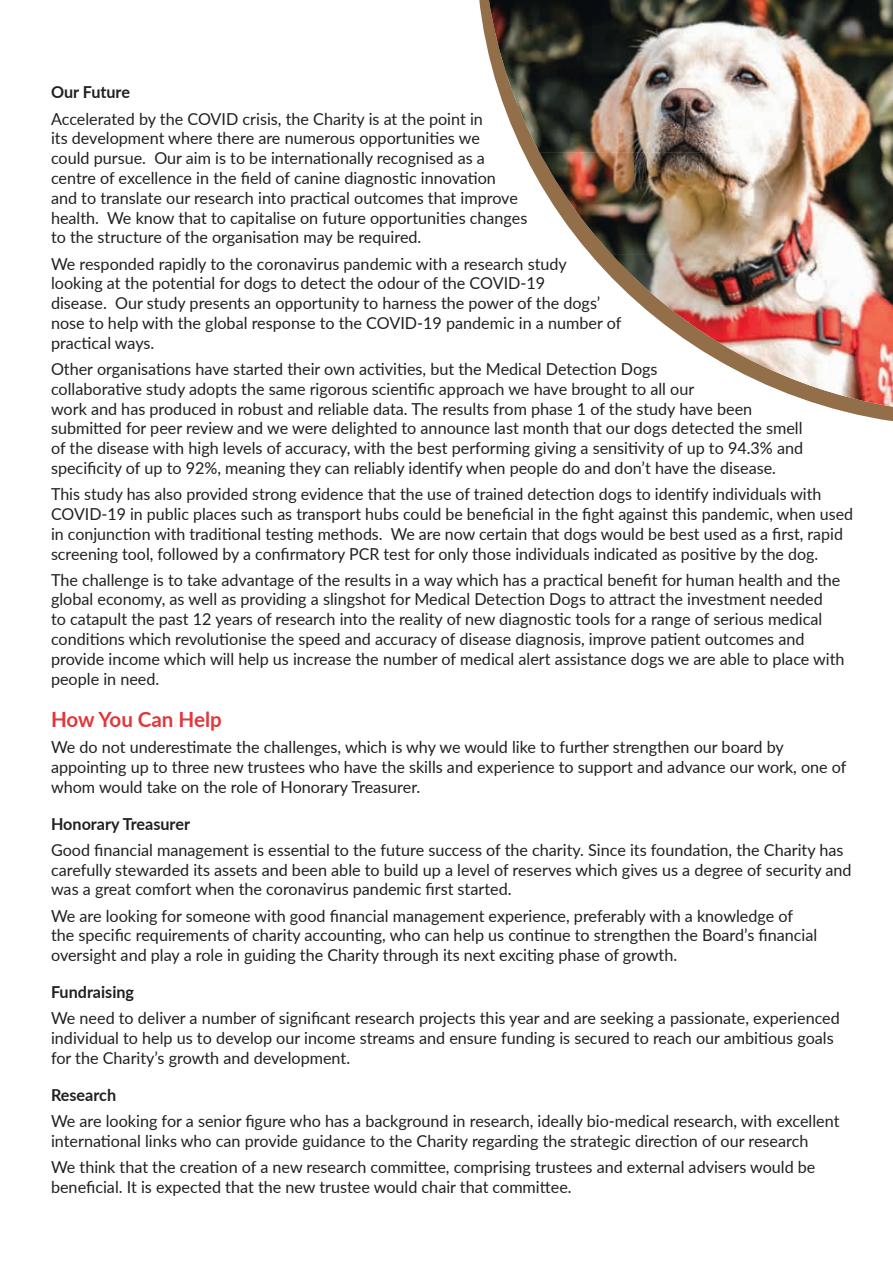
<style>
.page{position:relative;width:893px;height:1263px;background:#fff}
.page>*{position:absolute;margin:0;border:0;box-sizing:border-box;transform-origin:0 0}
.t1{font:700 21px "Lato";color:#e1373d}
.t2{font:16.5px/19.8px "Lato";color:#231f20}
.t3{font:700 16.5px "Lato";color:#231f20}
</style>
<div class="page">
<svg style="left:483px;top:0;width:410px;height:413px"></svg>
<img style="left:489px;top:0;width:252px;height:153px">
<img style="left:741px;top:0;width:152px;height:254px">
<img style="left:540px;top:152px;width:202px;height:102px">
<img style="left:611px;top:254px;width:282px;height:51px">
<img style="left:666px;top:305px;width:227px;height:51px">
<img style="left:742px;top:356px;width:151px;height:51px">
<p class="t3" style="left:51px;top:80px;width:80px">Our Future</p>
<p class="t2" style="left:51px;top:108px;width:478px">Accelerated by the COVID crisis, the Charity is at the point in<br>its development where there are numerous opportunities we<br>could pursue. Our aim is to be internationally recognised as a centre of excellence in the field of canine diagnostic innovation<br>and to translate our research into practical outcomes that improve health. We know that to capitalise on future opportunities changes to the structure of the organisation may be required.</p>
<p class="t2" style="left:51px;top:253px;width:572px">We responded rapidly to the coronavirus pandemic with a research study looking at the potential for dogs to detect the odour of the COVID-19<br>disease. Our study presents an opportunity to harness the power of the dogs’ nose to help with the global response to the COVID-19 pandemic in a number of practical ways.</p>
<p class="t2" style="left:51px;top:358px;width:754px">Other organisations have started their own activities, but the Medical Detection Dogs<br>collaborative study adopts the same rigorous scientific approach we have brought to all our<br>work and has produced in robust and reliable data. The results from phase 1 of the study have been submitted for peer review and we were delighted to announce last month that our dogs detected the smell of the disease with high levels of accuracy, with the best performing giving a sensitivity of up to 94.3% and specificity of up to 92%, meaning they can reliably identify when people do and don’t have the disease.</p>
<p class="t2" style="left:51px;top:483px;width:804px">This study has also provided strong evidence that the use of trained detection dogs to identify individuals with COVID-19 in public places such as transport hubs could be beneficial in the fight against this pandemic, when used in conjunction with traditional testing methods. We are now certain that dogs would be best used as a first, rapid screening tool, followed by a confirmatory PCR test for only those individuals indicated as positive by the dog.</p>
<p class="t2" style="left:51px;top:569px;width:795px">The challenge is to take advantage of the results in a way which has a practical benefit for human health and the global economy, as well as providing a slingshot for Medical Detection Dogs to attract the investment needed<br>to catapult the past 12 years of research into the reality of new diagnostic tools for a range of serious medical conditions which revolutionise the speed and accuracy of disease diagnosis, improve patient outcomes and provide income which will help us increase the number of medical alert assistance dogs we are able to place with people in need.</p>
<p class="t1" style="left:51px;top:704px;width:172px">How You Can Help</p>
<p class="t2" style="left:51px;top:736px;width:797px">We do not underestimate the challenges, which is why we would like to further strengthen our board by appointing up to three new trustees who have the skills and experience to support and advance our work, one of whom would take on the role of Honorary Treasurer.</p>
<p class="t3" style="left:51px;top:811px;width:140px">Honorary Treasurer</p>
<p class="t2" style="left:51px;top:839px;width:802px">Good financial management is essential to the future success of the charity. Since its foundation, the Charity has carefully stewarded its assets and been able to build up a level of reserves which gives us a degree of security and was a great comfort when the coronavirus pandemic first started.</p>
<p class="t2" style="left:51px;top:905px;width:768px">We are looking for someone with good financial management experience, preferably with a knowledge of the specific requirements of charity accounting, who can help us continue to strengthen the Board’s financial oversight and play a role in guiding the Charity through its next exciting phase of growth.</p>
<p class="t3" style="left:51px;top:980px;width:85px">Fundraising</p>
<p class="t2" style="left:51px;top:1007px;width:790px">We need to deliver a number of significant research projects this year and are seeking a passionate, experienced individual to help us to develop our income streams and ensure funding is secured to reach our ambitious goals for the Charity’s growth and development.</p>
<p class="t3" style="left:51px;top:1082px;width:67px">Research</p>
<p class="t2" style="left:51px;top:1110px;width:790px">We are looking for a senior figure who has a background in research, ideally bio-medical research, with excellent international links who can provide guidance to the Charity regarding the strategic direction of our research</p>
<p class="t2" style="left:51px;top:1156px;width:766px">We think that the creation of a new research committee, comprising trustees and external advisers would be beneficial. It is expected that the new trustee would chair that committee.</p>
</div>
